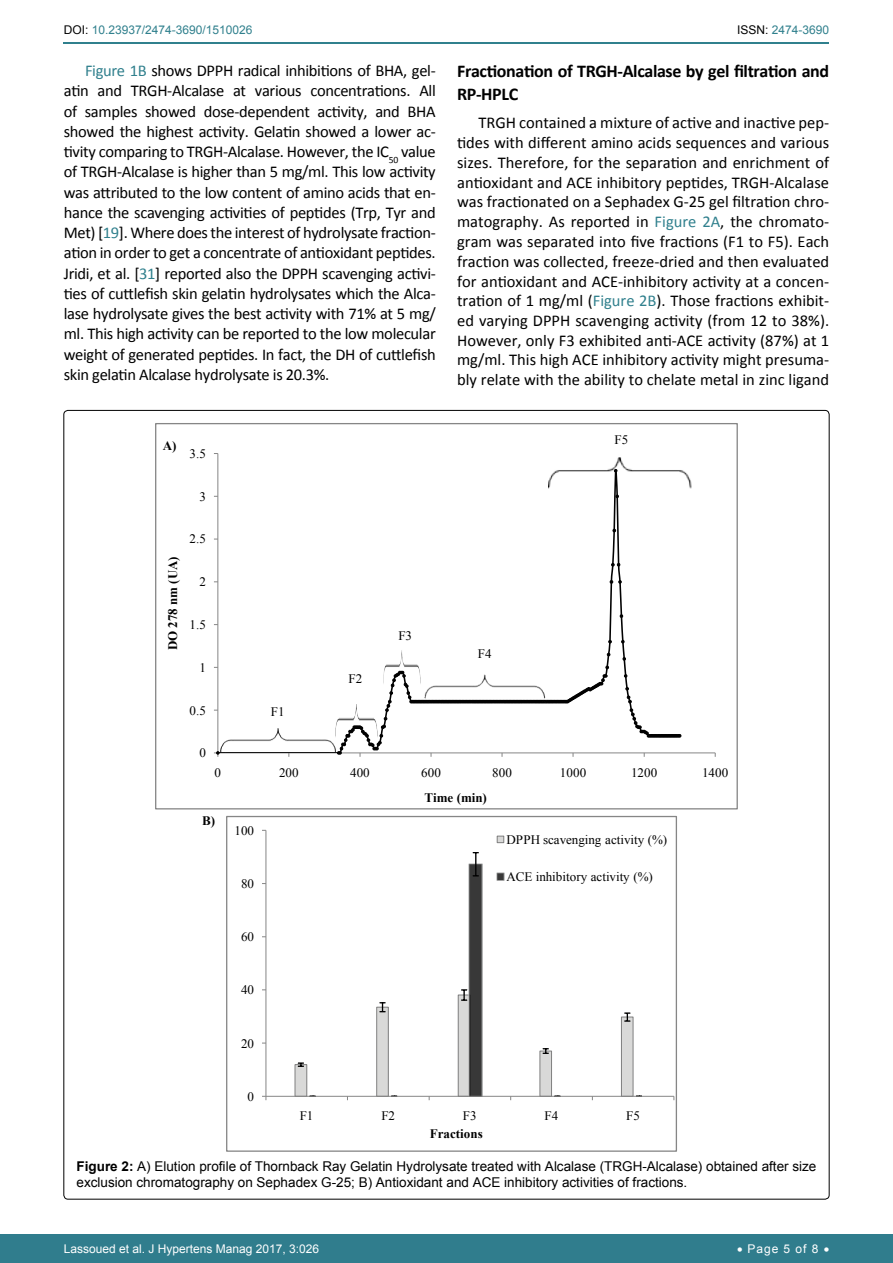
<style>
.page{position:relative;width:893px;height:1263px;background:#fff}
.page>*{position:absolute;margin:0;border:0;box-sizing:border-box;transform-origin:0 0}
.t1{font:700 18px/22.5px "Calibri";letter-spacing:-.02em;color:#000}
.t2{font:16.5px/20.2px "Calibri";letter-spacing:-.01em;color:#000;text-align:justify}
.t3{font:13.5px/16.2px "Arial";color:#000}
.t4{font:700 13.05px "Times New Roman";color:#010101}
.t5{font:12.9px "Times New Roman";color:#010101}
.t6{font:700 12.9px "Times New Roman";color:#010101}
.t7{font:12px "Arial";color:#fff}
.t8{font:12px "Arial";color:#30808d}
.s1{color:#000}
.s2{color:#30808d}
.s3{font-weight:700}
</style>
<div class="page">
<hr style="left:64px;top:42px;width:765px;height:2px;background:#30808d">
<div style="left:0;top:1234px;width:893px;height:29px;background:#307d8d"></div>
<hr style="left:217px;top:453px;width:1px;height:300px;background:#868686">
<hr style="left:218px;top:752px;width:497px;height:1px;background:#868686">
<svg style="left:214px;top:751px;width:6px;height:6px"></svg>
<svg style="left:337px;top:734px;width:344px;height:23px"></svg>
<img style="left:655px;top:470px;width:37px;height:19px">
<img style="left:219px;top:457px;width:436px;height:296px">
<div style="left:295px;top:1064px;width:12px;height:32px;background:#d9d9d8"></div>
<div style="left:295px;top:1064px;width:12px;height:32px;border:1px solid #808080"></div>
<div style="left:377px;top:1007px;width:11px;height:89px;background:#d9d9d8"></div>
<div style="left:376px;top:1007px;width:13px;height:89px;border:1px solid #808080"></div>
<div style="left:458px;top:995px;width:12px;height:101px;background:#d9d9d8"></div>
<div style="left:458px;top:994px;width:12px;height:102px;border:1px solid #808080"></div>
<div style="left:540px;top:1051px;width:11px;height:45px;background:#d9d9d8"></div>
<div style="left:539px;top:1050px;width:13px;height:46px;border:1px solid #808080"></div>
<div style="left:621px;top:1017px;width:12px;height:79px;background:#d9d9d8"></div>
<div style="left:621px;top:1016px;width:12px;height:80px;border:1px solid #808080"></div>
<img style="left:469px;top:863px;width:13px;height:233px">
<svg style="left:298px;top:1062px;width:6px;height:5px"></svg>
<svg style="left:380px;top:1002px;width:5px;height:10px"></svg>
<svg style="left:461px;top:989px;width:6px;height:12px"></svg>
<svg style="left:543px;top:1048px;width:6px;height:6px"></svg>
<svg style="left:624px;top:1012px;width:6px;height:10px"></svg>
<svg style="left:473px;top:852px;width:6px;height:24px"></svg>
<hr style="left:265px;top:830px;width:1px;height:266px;background:#868686">
<hr style="left:266px;top:1096px;width:408px;height:1px;background:#868686">
<div style="left:497px;top:836px;width:7px;height:7px;background:#d9d9d8"></div>
<div style="left:497px;top:836px;width:7px;height:7px;border:1px solid #808080"></div>
<svg style="left:496px;top:872px;width:9px;height:9px"></svg>
<div style="left:226px;top:816px;width:451px;height:336px;border:1px solid #868686"></div>
<div style="left:393px;top:625px;width:25px;height:22px;background:#fff"></div>
<div style="left:264px;top:702px;width:28px;height:20px;background:#fff"></div>
<div style="left:341px;top:665px;width:26px;height:26px;background:#fff"></div>
<div style="left:472px;top:640px;width:29px;height:27px;background:#fff"></div>
<p class="t8" style="left:64px;top:22px;width:190px"><span class="s1">DOI:</span> 10.23937/2474-3690/1510026</p>
<p class="t8" style="left:737px;top:22px;width:94px"><span class="s1">ISSN:</span> 2474-3690</p>
<p class="t2" style="left:64px;top:61px;width:374px;text-indent:21px"><span class="s2">Figure 1B</span> shows DPPH radical inhibitions of BHA, gel&shy;atin and TRGH-Alcalase at various concentrations. All of samples showed dose-dependent activity, and BHA showed the highest activity. Gelatin showed a lower ac&shy;tivity comparing to TRGH-Alcalase. However, the IC<sub>50</sub> value of TRGH-Alcalase is higher than 5 mg/ml. This low activity was attributed to the low content of amino acids that en&shy;hance the scavenging activities of peptides (Trp, Tyr and Met) [<span class="s2">19</span>]. Where does the interest of hydrolysate fraction&shy;ation in order to get a concentrate of antioxidant peptides.<br>Jridi, et al. [<span class="s2">31</span>] reported also the DPPH scavenging activi&shy;ties of cuttlefish skin gelatin hydrolysates which the Alca&shy;lase hydrolysate gives the best activity with 71% at 5 mg/ ml. This high activity can be reported to the low molecular weight of generated peptides. In fact, the DH of cuttlefish skin gelatin Alcalase hydrolysate is 20.3%.</p>
<p class="t1" style="left:457px;top:59px;width:374px">Fractionation of TRGH-Alcalase by gel filtration and<br>RP-HPLC</p>
<p class="t2" style="left:457px;top:113px;width:374px;line-height:19.8px;text-indent:21px">TRGH contained a mixture of active and inactive pep&shy;tides with different amino acids sequences and various sizes. Therefore, for the separation and enrichment of antioxidant and ACE inhibitory peptides, TRGH-Alcalase was fractionated on a Sephadex G-25 gel filtration chro&shy;matography. As reported in <span class="s2">Figure 2A</span>, the chromato&shy;gram was separated into five fractions (F1 to F5). Each fraction was collected, freeze-dried and then evaluated for antioxidant and ACE-inhibitory activity at a concen&shy;tration of 1 mg/ml (<span class="s2">Figure 2B</span>). Those fractions exhibit&shy;ed varying DPPH scavenging activity (from 12 to 38%).<br>However, only F3 exhibited anti-ACE activity (87%) at 1 mg/ml. This high ACE inhibitory activity might presuma&shy;bly relate with the ability to chelate metal in zinc ligand</p>
<p class="t6" style="left:163px;top:437px;width:15px">A)</p>
<p class="t5" style="left:190px;top:445px;width:18px">3.5</p>
<p class="t5" style="left:200px;top:488px;width:8px">3</p>
<p class="t5" style="left:614px;top:431px;width:15px">F5</p>
<p class="t4" style="left:164px;top:650px;width:96px;rotate:-90deg">DO 278 nm (UA)</p>
<p class="t5" style="left:190px;top:530px;width:18px">2.5</p>
<p class="t5" style="left:200px;top:573px;width:8px">2</p>
<p class="t5" style="left:190px;top:616px;width:18px">1.5</p>
<p class="t5" style="left:200px;top:659px;width:8px">1</p>
<p class="t5" style="left:190px;top:701px;width:18px">0.5</p>
<p class="t5" style="left:271px;top:703px;width:15px">F1</p>
<p class="t5" style="left:349px;top:670px;width:15px">F2</p>
<p class="t5" style="left:398px;top:627px;width:15px">F3</p>
<p class="t5" style="left:478px;top:645px;width:15px">F4</p>
<p class="t5" style="left:200px;top:744px;width:8px">0</p>
<p class="t5" style="left:215px;top:764px;width:8px">0</p>
<p class="t5" style="left:279px;top:764px;width:21px">200</p>
<p class="t5" style="left:350px;top:764px;width:21px">400</p>
<p class="t5" style="left:421px;top:764px;width:21px">600</p>
<p class="t5" style="left:492px;top:764px;width:21px">800</p>
<p class="t5" style="left:560px;top:764px;width:28px">1000</p>
<p class="t5" style="left:631px;top:764px;width:28px">1200</p>
<p class="t5" style="left:702px;top:764px;width:28px">1400</p>
<p class="t6" style="left:425px;top:789px;width:64px">Time (min)</p>
<p class="t6" style="left:202px;top:811px;width:15px">B)</p>
<p class="t5" style="left:234px;top:822px;width:21px">100</p>
<p class="t5" style="left:241px;top:875px;width:15px">80</p>
<p class="t5" style="left:506px;top:831px;width:162px">DPPH scavenging activity (%)</p>
<p class="t5" style="left:506px;top:868px;width:148px">ACE inhibitory activity (%)</p>
<p class="t5" style="left:241px;top:928px;width:15px">60</p>
<p class="t5" style="left:241px;top:981px;width:15px">40</p>
<p class="t5" style="left:241px;top:1034px;width:15px">20</p>
<p class="t5" style="left:248px;top:1088px;width:8px">0</p>
<p class="t5" style="left:300px;top:1107px;width:15px">F1</p>
<p class="t5" style="left:381px;top:1107px;width:15px">F2</p>
<p class="t5" style="left:463px;top:1107px;width:15px">F3</p>
<p class="t5" style="left:545px;top:1107px;width:15px">F4</p>
<p class="t5" style="left:626px;top:1107px;width:15px">F5</p>
<p class="t6" style="left:430px;top:1125px;width:55px">Fractions</p>
<p class="t3" style="left:77px;top:1158px;width:741px"><span class="s3">Figure 2:</span> A) Elution profile of Thornback Ray Gelatin Hydrolysate treated with Alcalase (TRGH-Alcalase) obtained after size exclusion chromatography on Sephadex G-25; B) Antioxidant and ACE inhibitory activities of fractions.</p>
<p class="t7" style="left:64px;top:1241px;width:257px">Lassoued et al. J Hypertens Manag 2017, 3:026</p>
<p class="t7" style="left:737px;top:1241px;width:94px">• Page 5 of 8 •</p>
</div>
